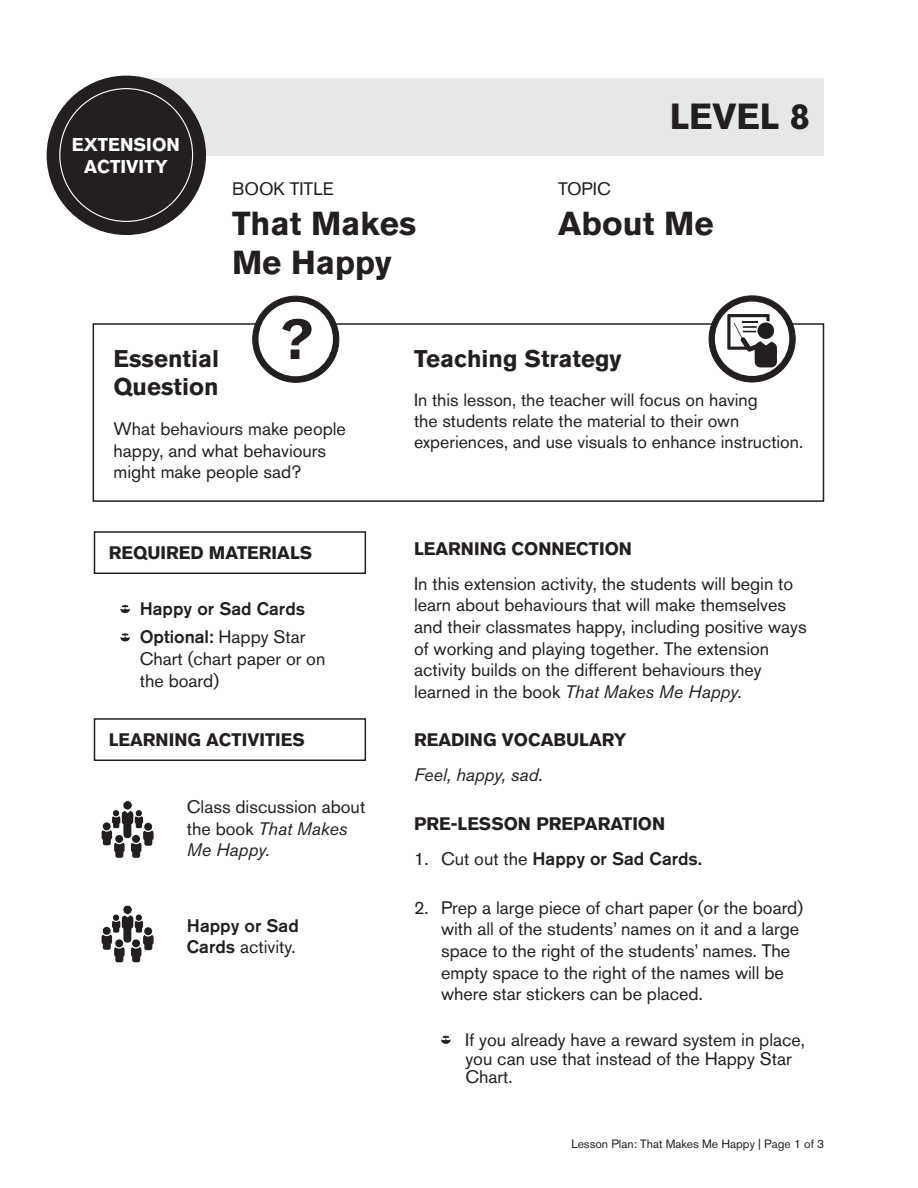
<style>
.page{position:relative;width:918px;height:1188px;background:#fff}
.page>*{position:absolute;margin:0;border:0;box-sizing:border-box;transform-origin:0 0}
.t1{font:700 61.5px "Akzidenz Grotesk BQ";color:#231f20}
.t2{font:700 36px "Akzidenz Grotesk BQ";color:#231f20}
.t3{font:700 33px "Akzidenz Grotesk BQ";color:#231f20}
.t4{font:700 24px "Akzidenz Grotesk BQ";color:#231f20}
.t5{font:700 18.45px/22px "Akzidenz Grotesk BQ";color:#fff;text-align:center}
.BODY{font:18px/21.6px "Akzidenz Grotesk BQ";color:#231f20}
.SUB1{font:700 18px "Akzidenz Grotesk BQ";color:#231f20}
.BODY_INDENT_BULLETS{font:18px/18.8px "Akzidenz Grotesk BQ";color:#231f20}
.Teaching_Strategy{font:18px/21.6px "Akzidenz Grotesk BQ";color:#231f20}
.LEARNING_ACTIVITIES{font:500 18px/21.6px "Akzidenz Grotesk BQ";color:#231f20}
.STAR_BULLETS{font:18px/21.6px "Akzidenz Grotesk BQ";color:#231f20}
.LEARNING_ACTIVITIES-2{font:18px/21.6px "Akzidenz Grotesk BQ";color:#231f20}
.VOCAB{font:italic 18px "Akzidenz Grotesk BQ";color:#231f20}
.STAR_BULLETS-2{font:500 18px "Akzidenz Grotesk BQ";color:#231f20}
.Teaching_Strategy-2{font:17.7px/21.3px "Akzidenz Grotesk BQ";color:#231f20}
.t6{font:12px "Akzidenz Grotesk BQ";color:#231f20}
.s1{font-weight:500}
.s2{font-style:italic}
.s3{font-weight:400}
</style>
<div class="page">
<div style="left:139px;top:78px;width:685px;height:78px;background:#e6e7e9"></div>
<div style="left:47px;top:76px;width:158px;height:158px;background:#231f20;border-radius:50%"></div>
<div style="left:93px;top:323px;width:731px;height:179px;border:2px solid #231f20"></div>
<svg style="left:441px;top:1036px;width:10px;height:8px"></svg>
<div style="left:94px;top:718px;width:272px;height:43px;border:2px solid #231f20"></div>
<svg style="left:253px;top:296px;width:86px;height:86px;background:#3b3839"></svg>
<div style="left:260px;top:303px;width:72px;height:72px;background:#fff;border-radius:50%"></div>
<div style="left:259px;top:302px;width:74px;height:74px;border:2px solid #fff;border-radius:50%"></div>
<svg style="left:709px;top:296px;width:86px;height:86px;background:#3b3838"></svg>
<div style="left:716px;top:303px;width:72px;height:72px;background:#fff;border-radius:50%"></div>
<div style="left:715px;top:302px;width:74px;height:74px;border:2px solid #fff;border-radius:50%"></div>
<div style="left:755px;top:346px;width:22px;height:21px;background:#231f20;border-radius:6px"></div>
<svg style="left:727px;top:314px;width:50px;height:41px"></svg>
<div style="left:131px;top:842px;width:10px;height:11px;background:#231f20;border-radius:3px"></div>
<div style="left:132px;top:849px;width:8px;height:9px;background:#231f20;border-radius:2px"></div>
<div style="left:144px;top:837px;width:8px;height:9px;background:#231f20;border-radius:2px"></div>
<div style="left:114px;top:842px;width:11px;height:11px;background:#231f20;border-radius:3px"></div>
<div style="left:115px;top:849px;width:8px;height:9px;background:#231f20;border-radius:2px"></div>
<div style="left:103px;top:837px;width:8px;height:8px;background:#231f20;border-radius:2px"></div>
<svg style="left:101px;top:800px;width:52px;height:44px"></svg>
<div style="left:131px;top:947px;width:10px;height:10px;background:#231f20;border-radius:3px"></div>
<div style="left:132px;top:954px;width:8px;height:8px;background:#231f20;border-radius:2px"></div>
<div style="left:114px;top:947px;width:11px;height:10px;background:#231f20;border-radius:3px"></div>
<div style="left:115px;top:954px;width:8px;height:8px;background:#231f20;border-radius:2px"></div>
<svg style="left:101px;top:905px;width:52px;height:44px"></svg>
<svg style="left:120px;top:605px;width:10px;height:8px"></svg>
<svg style="left:120px;top:633px;width:10px;height:8px"></svg>
<div style="left:94px;top:531px;width:272px;height:43px;border:2px solid #231f20"></div>
<p class="t5" style="left:72px;top:133px;width:110px">EXTENSION<br>ACTIVITY</p>
<p class="BODY" style="left:232px;top:178px;width:103px">BOOK TITLE</p>
<p class="t3" style="left:232px;top:204px;width:186px">That Makes</p>
<p class="t3" style="left:232px;top:244px;width:161px">Me Happy</p>
<p class="t2" style="left:670px;top:96px;width:142px">LEVEL 8</p>
<p class="BODY" style="left:558px;top:178px;width:54px">TOPIC</p>
<p class="t3" style="left:558px;top:204px;width:157px">About Me</p>
<p class="t1" style="left:276px;top:304px;width:39px">?</p>
<p class="t4" style="left:114px;top:344px;width:107px">Essential</p>
<p class="t4" style="left:114px;top:373px;width:107px">Question</p>
<p class="Teaching_Strategy" style="left:114px;top:418px;width:234px">What behaviours make people happy, and what behaviours might make people sad?</p>
<p class="SUB1" style="left:109px;top:542px;width:205px">REQUIRED MATERIALS</p>
<p class="STAR_BULLETS-2" style="left:140px;top:598px;width:167px">Happy or Sad Cards</p>
<p class="STAR_BULLETS" style="left:140px;top:626px;width:187px"><span class="s1">Optional:</span> Happy Star<br>Chart (chart paper or on the board)</p>
<p class="SUB1" style="left:109px;top:729px;width:198px">LEARNING ACTIVITIES</p>
<p class="LEARNING_ACTIVITIES-2" style="left:187px;top:796px;width:180px">Class discussion about the book <span class="s2">That Makes<br>Me Happy.</span></p>
<p class="LEARNING_ACTIVITIES" style="left:187px;top:914px;width:113px">Happy or Sad<br>Cards <span class="s3">activity.</span></p>
<p class="t4" style="left:414px;top:344px;width:209px">Teaching Strategy</p>
<p class="Teaching_Strategy-2" style="left:414px;top:389px;width:391px">In this lesson, the teacher will focus on having<br>the students relate the material to their own experiences, and use visuals to enhance instruction.</p>
<p class="SUB1" style="left:414px;top:538px;width:220px">LEARNING CONNECTION</p>
<p class="BODY" style="left:414px;top:573px;width:394px">In this extension activity, the students will begin to learn about behaviours that will make themselves and their classmates happy, including positive ways of working and playing together. The extension activity builds on the different behaviours they learned in the book <span class="s2">That Makes Me Happy.</span></p>
<p class="SUB1" style="left:414px;top:730px;width:214px">READING VOCABULARY</p>
<p class="VOCAB" style="left:414px;top:764px;width:130px">Feel, happy, sad.</p>
<p class="SUB1" style="left:414px;top:813px;width:253px">PRE-LESSON PREPARATION</p>
<p class="LEARNING_ACTIVITIES" style="left:414px;top:848px;width:289px"><span class="s3">1. Cut out the</span> Happy or Sad Cards.</p>
<p class="BODY" style="left:441px;top:897px;width:364px;text-indent:-27px">2. Prep a large piece of chart paper (or the board) with all of the students’ names on it and a large space to the right of the students’ names. The empty space to the right of the names will be where star stickers can be placed.</p>
<p class="BODY_INDENT_BULLETS" style="left:465px;top:1030px;width:341px">If you already have a reward system in place, you can use that instead of the Happy Star<br>Chart.</p>
<p class="t6" style="left:571px;top:1137px;width:254px">Lesson Plan: That Makes Me Happy | Page 1 of 3</p>
</div>
